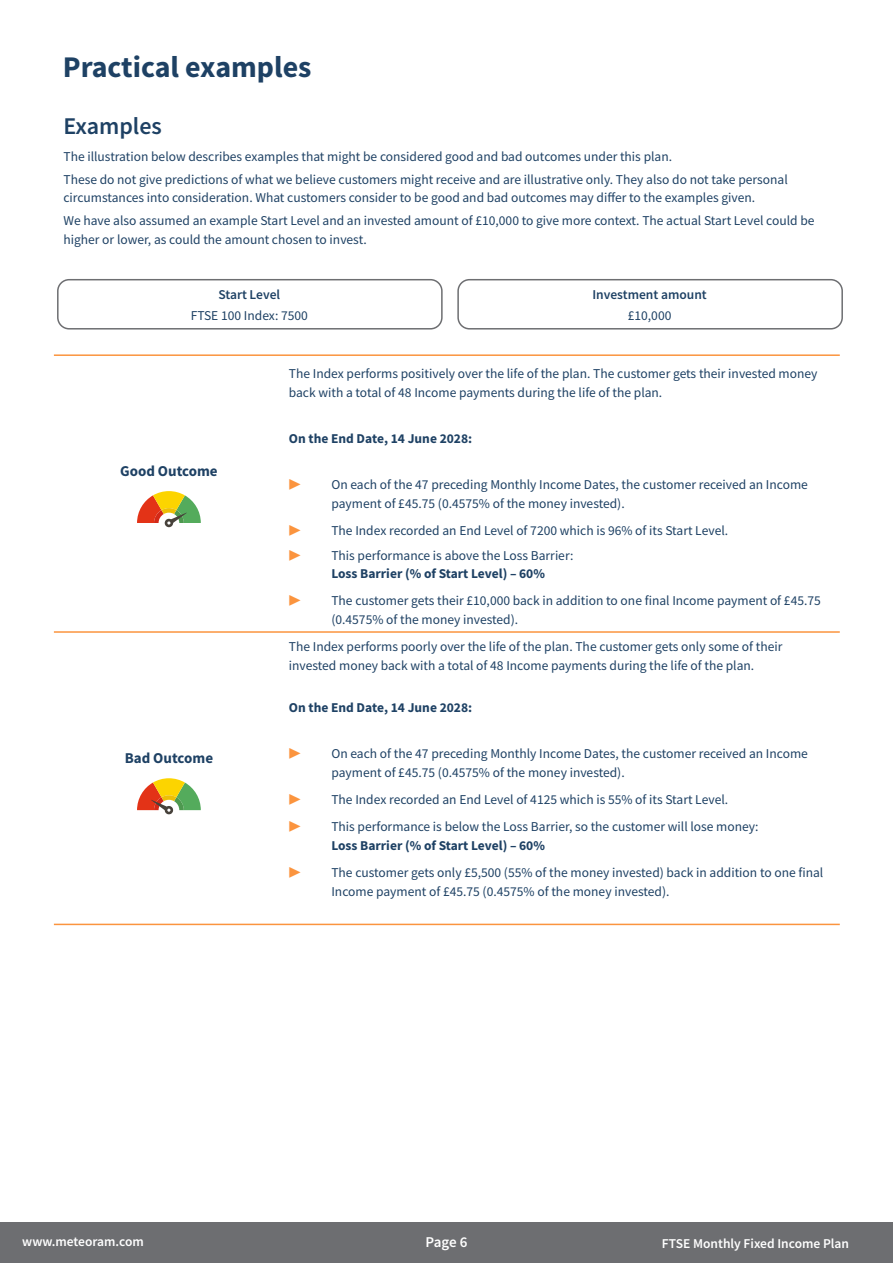
<style>
.page{position:relative;width:893px;height:1263px;background:#fff}
.page>*{position:absolute;margin:0;border:0;box-sizing:border-box;transform-origin:0 0}
.t1{font:700 30px "Source Sans Pro";color:#1e4164}
.t2{font:600 24px "Source Sans Pro";color:#1e4164}
.t3{font:700 15px "Source Sans Pro";color:#1e4164}
.t4{font:600 15px "Source Sans Pro";color:#fff}
.t5{font:13.5px/18.8px "Source Sans Pro";color:#1e4164}
.t6{font:700 13.5px "Source Sans Pro";color:#1e4164}
.t7{font:600 13.5px "Source Sans Pro";color:#fff}
.t8{font:600 13.5px "Source Sans Pro";color:#1e4164}
.t9{font:13.5px "Source Sans Pro";color:#fb943e}
</style>
<div class="page">
<div style="left:0;top:1223px;width:893px;height:40px;background:#6d6e71"></div>
<div style="left:57px;top:279px;width:386px;height:50px;border:2px solid #6d6e71;border-radius:11px"></div>
<div style="left:457px;top:279px;width:386px;height:50px;border:2px solid #6d6e71;border-radius:11px"></div>
<svg style="left:137px;top:491px;width:64px;height:35px"></svg>
<svg style="left:137px;top:778px;width:64px;height:37px"></svg>
<hr style="left:54px;top:631px;width:786px;height:2px;background:#fb943e">
<hr style="left:54px;top:924px;width:786px;height:1px;background:#fb943e">
<hr style="left:54px;top:354px;width:786px;height:2px;background:#fb943e">
<h1 class="t1" style="left:63px;top:47px;width:250px">Practical examples</h1>
<h2 class="t2" style="left:63px;top:110px;width:100px">Examples</h2>
<p class="t5" style="left:63px;top:145px;width:726px;line-height:23px">The illustration below describes examples that might be considered good and bad outcomes under this plan.<br>These do not give predictions of what we believe customers might receive and are illustrative only. They also do not take personal</p>
<p class="t5" style="left:63px;top:186px;width:753px;line-height:23px">circumstances into consideration. What customers consider to be good and bad outcomes may differ to the examples given.<br>We have also assumed an example Start Level and an invested amount of £10,000 to give more context. The actual Start Level could be</p>
<p class="t5" style="left:63px;top:230px;width:305px">higher or lower, as could the amount chosen to invest.</p>
<p class="t8" style="left:218px;top:286px;width:63px">Start Level</p>
<p class="t5" style="left:191px;top:306px;width:119px">FTSE 100 Index: 7500</p>
<p class="t8" style="left:592px;top:286px;width:116px">Investment amount</p>
<p class="t5" style="left:628px;top:306px;width:45px">£10,000</p>
<p class="t3" style="left:120px;top:460px;width:99px">Good Outcome</p>
<p class="t3" style="left:125px;top:748px;width:90px">Bad Outcome</p>
<p class="t5" style="left:289px;top:364px;width:530px">The Index performs positively over the life of the plan. The customer gets their invested money back with a total of 48 Income payments during the life of the plan.</p>
<p class="t6" style="left:289px;top:429px;width:185px">On the End Date, 14 June 2028:</p>
<p class="t9" style="left:289px;top:476px;width:14px">▶</p>
<p class="t5" style="left:331px;top:475px;width:478px">On each of the 47 preceding Monthly Income Dates, the customer received an Income payment of £45.75 (0.4575% of the money invested).</p>
<p class="t9" style="left:289px;top:522px;width:14px">▶</p>
<p class="t5" style="left:331px;top:521px;width:398px">The Index recorded an End Level of 7200 which is 96% of its Start Level.</p>
<p class="t9" style="left:289px;top:547px;width:14px">▶</p>
<p class="t5" style="left:331px;top:546px;width:243px">This performance is above the Loss Barrier:</p>
<p class="t6" style="left:331px;top:564px;width:215px">Loss Barrier (% of Start Level) – 60%</p>
<p class="t9" style="left:289px;top:592px;width:14px">▶</p>
<p class="t5" style="left:331px;top:591px;width:491px">The customer gets their £10,000 back in addition to one final Income payment of £45.75 (0.4575% of the money invested).</p>
<p class="t5" style="left:289px;top:637px;width:495px">The Index performs poorly over the life of the plan. The customer gets only some of their invested money back with a total of 48 Income payments during the life of the plan.</p>
<p class="t6" style="left:289px;top:698px;width:185px">On the End Date, 14 June 2028:</p>
<p class="t9" style="left:289px;top:745px;width:14px">▶</p>
<p class="t5" style="left:331px;top:744px;width:478px">On each of the 47 preceding Monthly Income Dates, the customer received an Income payment of £45.75 (0.4575% of the money invested).</p>
<p class="t9" style="left:289px;top:791px;width:14px">▶</p>
<p class="t5" style="left:331px;top:790px;width:398px">The Index recorded an End Level of 4125 which is 55% of its Start Level.</p>
<p class="t9" style="left:289px;top:818px;width:14px">▶</p>
<p class="t5" style="left:331px;top:817px;width:429px">This performance is below the Loss Barrier, so the customer will lose money:</p>
<p class="t6" style="left:331px;top:836px;width:215px">Loss Barrier (% of Start Level) – 60%</p>
<p class="t9" style="left:289px;top:864px;width:14px">▶</p>
<p class="t5" style="left:331px;top:863px;width:493px">The customer gets only £5,500 (55% of the money invested) back in addition to one final<br>Income payment of £45.75 (0.4575% of the money invested).</p>
<p class="t7" style="left:22px;top:1232px;width:123px">www.meteoram.com</p>
<p class="t4" style="left:426px;top:1232px;width:43px">Page 6</p>
<p class="t7" style="left:662px;top:1235px;width:189px">FTSE Monthly Fixed Income Plan</p>
</div>
